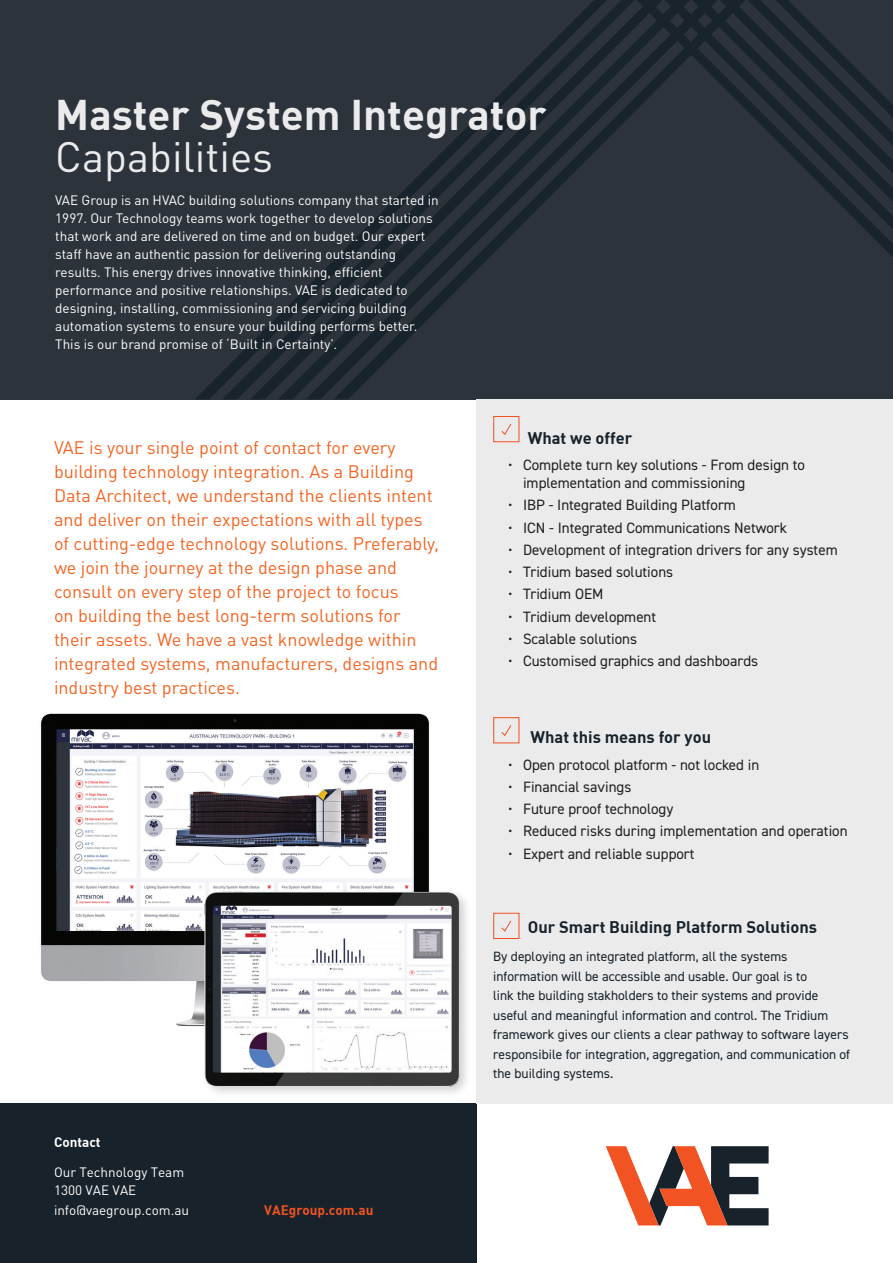
<style>
.page{position:relative;width:893px;height:1263px;background:#fff}
.page>*{position:absolute;margin:0;border:0;box-sizing:border-box;transform-origin:0 0}
.t1{font:42px "DIN Bold";color:#ebebec}
.t2{font:42px "DINOT";color:#ebebec}
.t3{font:18px/24px "DINOT";color:#f36421}
.t4{font:16.5px "DIN Bold";color:#17222a}
.t5{font:15px/18px "DIN2014";color:#231f20}
.t6{font:13.5px/18px "DINOT";color:#fff}
.t7{font:13.5px/19.5px "DIN2014";color:#17222a}
.t8{font:13.5px "DIN Bold";color:#f15322}
.t9{font:13.5px "DIN Bold";color:#fff}
.s1{color:#17222a}
</style>
<div class="page">
<div style="left:0;top:0;width:893px;height:399px;background:#2d333b"></div>
<svg style="left:866px;top:230px;width:27px;height:27px"></svg>
<svg style="left:838px;top:202px;width:55px;height:28px"></svg>
<svg style="left:745px;top:0;width:148px;height:202px"></svg>
<svg style="left:718px;top:0;width:27px;height:108px"></svg>
<svg style="left:690px;top:0;width:28px;height:81px;fill:#19232b"></svg>
<svg style="left:662px;top:0;width:28px;height:84px;fill:#19232b"></svg>
<svg style="left:634px;top:0;width:28px;height:112px"></svg>
<svg style="left:607px;top:0;width:27px;height:139px"></svg>
<svg style="left:195px;top:0;width:412px;height:399px"></svg>
<div style="left:0;top:1104px;width:476px;height:159px;background:#17222a"></div>
<div style="left:476px;top:694px;width:417px;height:197px;background:#ebebec"></div>
<div style="left:493px;top:717px;width:26px;height:26px;border:1px solid #f15122"></div>
<svg style="left:501px;top:725px;width:11px;height:11px"></svg>
<img style="left:40px;top:713px;width:390px;height:314px">
<div style="left:201px;top:888px;width:270px;height:210px;background:#231f20;opacity:.2"></div>
<img style="left:205px;top:891px;width:254px;height:195px">
<svg style="left:606px;top:1146px;width:163px;height:79px"></svg>
<div style="left:476px;top:891px;width:417px;height:213px;background:#ebebec"></div>
<div style="left:493px;top:913px;width:26px;height:26px;border:1px solid #f15122"></div>
<svg style="left:501px;top:920px;width:11px;height:12px"></svg>
<div style="left:476px;top:399px;width:417px;height:295px;background:#ebebec"></div>
<div style="left:493px;top:416px;width:26px;height:26px;border:1px solid #f15122"></div>
<svg style="left:501px;top:424px;width:11px;height:11px"></svg>
<h1 class="t1" style="left:55px;top:87px;width:493px">Master System Integrator</h1>
<h1 class="t2" style="left:55px;top:130px;width:219px">Capabilities</h1>
<p class="t6" style="left:55px;top:191px;width:385px">VAE Group is an HVAC building solutions company that started in 1997. Our Technology teams work together to develop solutions that work and are delivered on time and on budget. Our expert staff have an authentic passion for delivering outstanding results. This energy drives innovative thinking, efficient performance and positive relationships. VAE is dedicated to designing, installing, commissioning and servicing building automation systems to ensure your building performs better.<br>This is our brand promise of ‘Built in Certainty’.</p>
<p class="t3" style="left:54px;top:436px;width:386px">VAE is your single point of contact for every building technology integration. As a Building Data Architect, we understand the clients intent and deliver on their expectations with all types of cutting-edge technology solutions. Preferably, we join the journey at the design phase and consult on every step of the project to focus<br>on building the best long-term solutions for their assets. We have a vast knowledge within integrated systems, manufacturers, designs and industry best practices.</p>
<p class="t9" style="left:54px;top:1133px;width:48px">Contact</p>
<p class="t6" style="left:54px;top:1163px;width:132px">Our Technology Team<br>1300 VAE VAE</p>
<p class="t6" style="left:54px;top:1201px;width:137px">info@vaegroup.com.au</p>
<p class="t8" style="left:264px;top:1201px;width:111px">VAEgroup.com.au</p>
<p class="t4" style="left:528px;top:427px;width:106px">What we offer</p>
<p class="t5" style="left:523px;top:456px;width:283px;text-indent:-15px"><span class="s1">•</span> Complete turn key solutions - From design to implementation and commissioning</p>
<p class="t5" style="left:508px;top:496px;width:229px"><span class="s1">•</span> IBP - Integrated Building Platform</p>
<p class="t5" style="left:508px;top:518px;width:280px"><span class="s1">•</span> ICN - Integrated Communications Network</p>
<p class="t5" style="left:508px;top:540px;width:331px"><span class="s1">•</span> Development of integration drivers for any system</p>
<p class="t5" style="left:508px;top:563px;width:167px"><span class="s1">•</span> Tridium based solutions</p>
<p class="t5" style="left:508px;top:585px;width:97px"><span class="s1">•</span> Tridium OEM</p>
<p class="t5" style="left:508px;top:607px;width:150px"><span class="s1">•</span> Tridium development</p>
<p class="t5" style="left:508px;top:629px;width:130px"><span class="s1">•</span> Scalable solutions</p>
<p class="t5" style="left:508px;top:652px;width:251px"><span class="s1">•</span> Customised graphics and dashboards</p>
<p class="t4" style="left:530px;top:726px;width:182px">What this means for you</p>
<p class="t5" style="left:508px;top:755px;width:253px"><span class="s1">•</span> Open protocol platform - not locked in</p>
<p class="t5" style="left:508px;top:777px;width:125px"><span class="s1">•</span> Financial savings</p>
<p class="t5" style="left:508px;top:800px;width:167px"><span class="s1">•</span> Future proof technology</p>
<p class="t5" style="left:508px;top:822px;width:341px"><span class="s1">•</span> Reduced risks during implementation and operation</p>
<p class="t5" style="left:508px;top:844px;width:188px"><span class="s1">•</span> Expert and reliable support</p>
<p class="t4" style="left:528px;top:917px;width:291px">Our Smart Building Platform Solutions</p>
<p class="t7" style="left:493px;top:947px;width:358px">By deploying an integrated platform, all the systems information will be accessible and usable. Our goal is to<br>link the building stakholders to their systems and provide useful and meaningful information and control. The Tridium framework gives our clients a clear pathway to software layers responsibile for integration, aggregation, and communication of the building systems.</p>
</div>
